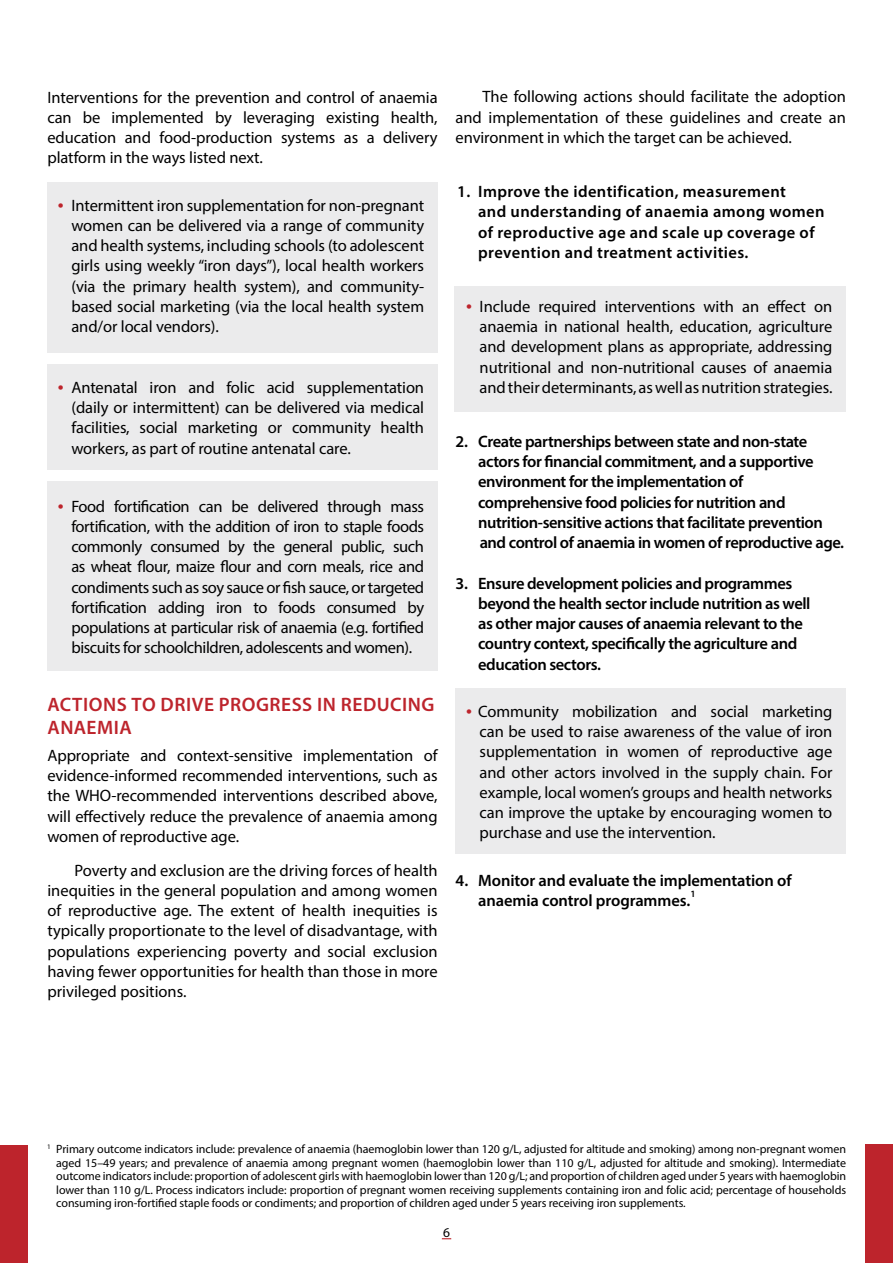
<style>
.page{position:relative;width:893px;height:1263px;background:#fff}
.page>*{position:absolute;margin:0;border:0;box-sizing:border-box;transform-origin:0 0}
.t1{font:600 19.5px/23.4px "Myriad Pro";letter-spacing:.025em;color:#bd242c}
.t2{font:16.5px/20.2px "Myriad Pro";letter-spacing:-.005em;color:#000;text-align:justify}
.t3{font:600 16.5px/20.2px "Myriad Pro";letter-spacing:-.025em;color:#000}
.t4{font:600 16.5px/20.2px "Myriad Pro";letter-spacing:.025em;color:#000}
.t5{font:600 16.5px/20.2px "Myriad Pro";letter-spacing:-.005em;color:#000}
.t6{font:13.5px "Myriad Pro";color:#000}
.t7{font:12px/13.5px "Myriad Pro";letter-spacing:-.005em;color:#000;text-align:justify}
.t8{font:600 9.6px "Myriad Pro";color:#000}
.s1{font-size:21px;color:#bd242c}
</style>
<div class="page">
<div style="left:455px;top:689px;width:391px;height:165px;background:#ebebec"></div>
<div style="left:454px;top:286px;width:392px;height:125px;background:#ebebec"></div>
<div style="left:47px;top:364px;width:391px;height:106px;background:#ebebec"></div>
<div style="left:47px;top:481px;width:391px;height:189px;background:#ebebec"></div>
<div style="left:47px;top:182px;width:391px;height:171px;background:#ebebec"></div>
<div style="left:0;top:1145px;width:27px;height:118px;background:#bd242c"></div>
<div style="left:865px;top:1145px;width:28px;height:118px;background:#bd242c"></div>
<p class="t2" style="left:47px;top:87px;width:392px">Interventions for the prevention and control of anaemia can be implemented by leveraging existing health, education and food-production systems as a delivery platform in the ways listed next.</p>
<p class="t2" style="left:71px;top:195px;width:354px;text-indent:-14px"><span class="s1">•</span> Intermittent iron supplementation for non-pregnant women can be delivered via a range of community and health systems, including schools (to adolescent girls using weekly “iron days”), local health workers (via the primary health system), and community&shy;based social marketing (via the local health system and/or local vendors).</p>
<p class="t2" style="left:71px;top:377px;width:354px;text-indent:-14px"><span class="s1">•</span> Antenatal iron and folic acid supplementation (daily or intermittent) can be delivered via medical facilities, social marketing or community health workers, as part of routine antenatal care.</p>
<p class="t2" style="left:71px;top:496px;width:354px;text-indent:-14px"><span class="s1">•</span> Food fortification can be delivered through mass fortification, with the addition of iron to staple foods commonly consumed by the general public, such as wheat flour, maize flour and corn meals, rice and condiments such as soy sauce or fish sauce, or targeted fortification adding iron to foods consumed by populations at particular risk of anaemia (e.g. fortified biscuits for schoolchildren, adolescents and women).</p>
<p class="t1" style="left:48px;top:692px;width:388px">ACTIONS TO DRIVE PROGRESS IN REDUCING<br>ANAEMIA</p>
<p class="t2" style="left:47px;top:745px;width:392px">Appropriate and context-sensitive implementation of evidence-informed recommended interventions, such as the WHO-recommended interventions described above, will effectively reduce the prevalence of anaemia among women of reproductive age.</p>
<p class="t2" style="left:47px;top:860px;width:392px;text-indent:27px">Poverty and exclusion are the driving forces of health inequities in the general population and among women of reproductive age. The extent of health inequities is typically proportionate to the level of disadvantage, with populations experiencing poverty and social exclusion having fewer opportunities for health than those in more privileged positions.</p>
<p class="t2" style="left:456px;top:87px;width:392px;text-indent:27px">The following actions should facilitate the adoption and implementation of these guidelines and create an environment in which the target can be achieved.</p>
<p class="t4" style="left:478px;top:181px;width:348px;text-indent:-21px">1. Improve the identification, measurement<br>and understanding of anaemia among women of reproductive age and scale up coverage of prevention and treatment activities.</p>
<p class="t2" style="left:480px;top:296px;width:354px;text-indent:-14px"><span class="s1">•</span> Include required interventions with an effect on anaemia in national health, education, agriculture and development plans as appropriate, addressing nutritional and non-nutritional causes of anaemia and their determinants, as well as nutrition strategies.</p>
<p class="t3" style="left:478px;top:431px;width:367px;text-indent:-23px">2. Create partnerships between state and non-state actors for financial commitment, and a supportive environment for the implementation of comprehensive food policies for nutrition and nutrition-sensitive actions that facilitate prevention and control of anaemia in women of reproductive age.</p>
<p class="t3" style="left:478px;top:572px;width:334px;text-indent:-23px">3. Ensure development policies and programmes beyond the health sector include nutrition as well as other major causes of anaemia relevant to the country context, specifically the agriculture and education sectors.</p>
<p class="t2" style="left:480px;top:701px;width:354px;text-indent:-14px"><span class="s1">•</span> Community mobilization and social marketing can be used to raise awareness of the value of iron supplementation in women of reproductive age and other actors involved in the supply chain. For example, local women’s groups and health networks can improve the uptake by encouraging women to purchase and use the intervention.</p>
<p class="t5" style="left:478px;top:869px;width:315px;text-indent:-23px">4. Monitor and evaluate the implementation of anaemia control programmes.</p>
<p class="t8" style="left:690px;top:888px;width:7px">1</p>
<p class="t7" style="left:56px;top:1142px;width:791px;text-indent:-9px"><sup>1</sup> Primary outcome indicators include: prevalence of anaemia (haemoglobin lower than 120 g/L, adjusted for altitude and smoking) among non-pregnant women aged 15–49 years; and prevalence of anaemia among pregnant women (haemoglobin lower than 110 g/L, adjusted for altitude and smoking). Intermediate outcome indicators include: proportion of adolescent girls with haemoglobin lower than 120 g/L; and proportion of children aged under 5 years with haemoglobin lower than 110 g/L. Process indicators include: proportion of pregnant women receiving supplements containing iron and folic acid; percentage of households consuming iron-fortified staple foods or condiments; and proportion of children aged under 5 years receiving iron supplements.</p>
<p class="t6" style="left:443px;top:1224px;width:8px">6</p>
</div>
